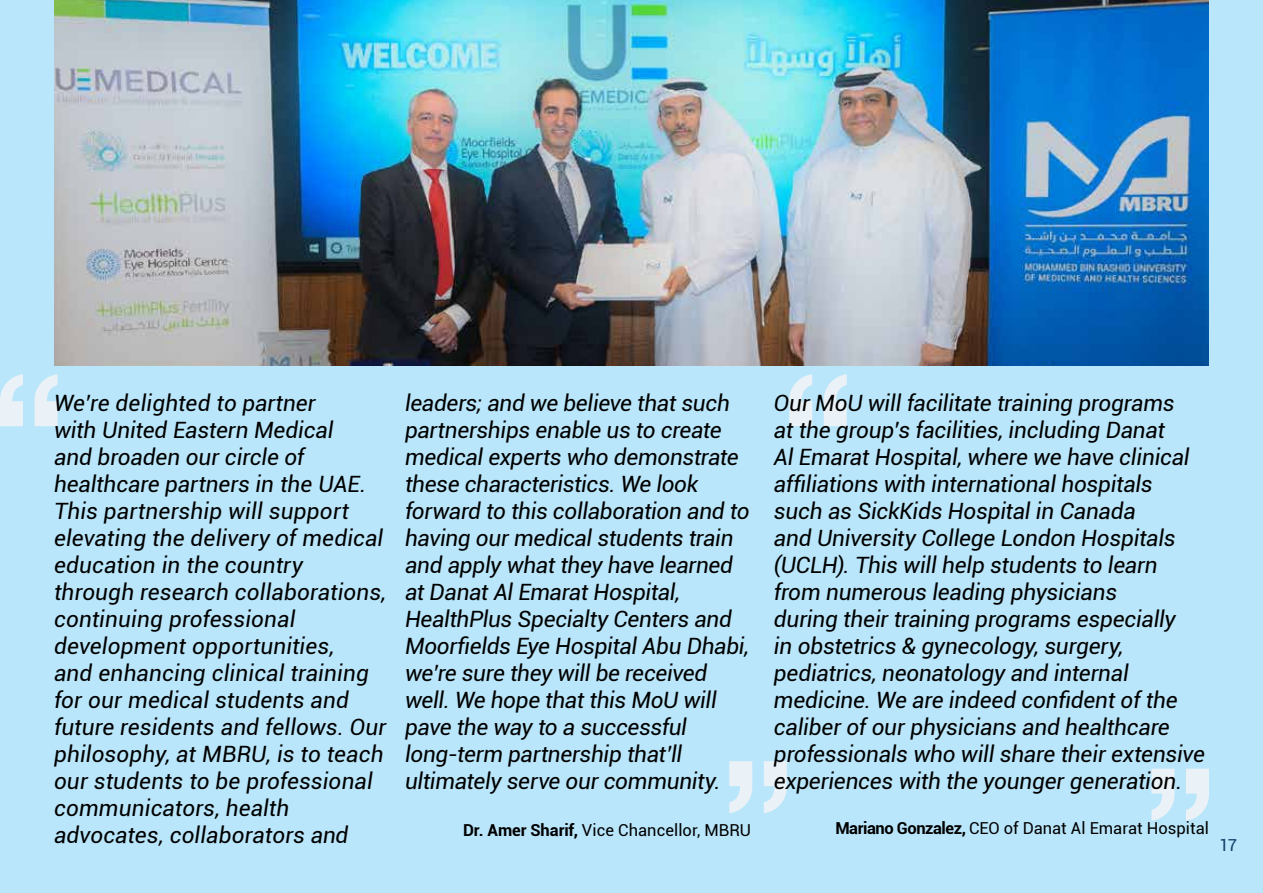
<style>
.page{position:relative;width:1263px;height:893px;background:#b9e6fa}
.page>*{position:absolute;margin:0;border:0;box-sizing:border-box;transform-origin:0 0}
.t1{font:italic 22.5px/27px "Roboto";letter-spacing:-.005em;color:#000}
.t2{font:16.5px "Roboto";color:#000}
.t3{font:16.5px "Roboto";color:#0e3e67}
.s1{font-weight:700}
</style>
<div class="page">
<svg style="left:0;top:374px;width:58px;height:52px"></svg>
<svg style="left:789px;top:374px;width:58px;height:52px"></svg>
<svg style="left:729px;top:761px;width:58px;height:52px"></svg>
<img style="left:54px;top:0;width:1155px;height:366px">
<svg style="left:1151px;top:769px;width:58px;height:52px"></svg>
<p class="t1" style="left:54px;top:389px;width:334px">We r e’ delighted to partner<br>with United Eastern Medical<br>and broaden our circle of healthcare partners in the UAE.<br>This partnership will support elevating the delivery of medical education in the country through research collaborations, continuing professional development opportunities,<br>and enhancing clinical training for our medical students and future residents and fellows. Our philosophy, at MBRU is, to teach our students to be professional communicators, health advocates, collaborators and</p>
<p class="t1" style="left:405px;top:389px;width:346px">leaders; and we believe that such partnerships enable us to create medical experts who demonstrate these characteristics. We look forward to this collaboration and to having our medical students train and apply what they have learned at Danat Al Emarat Hospital,<br>HealthPlus Specialty Centers and<br>Moorfields Eye Hospital Abu Dhabi, we r e’ sure they will be received well. We hope that this MoU will pave the way to a successful long-term partnership that l l’ ultimately serve our community.</p>
<p class="t2" style="left:463px;top:818px;width:289px"><span class="s1">Dr. Amer Sharif,</span> Vice Chancellor, MBRU</p>
<p class="t1" style="left:774px;top:389px;width:432px">Our MoU will facilitate training programs<br>at the group s’ facilities, including Danat<br>Al Emarat Hospital, where we have clinical affiliations with international hospitals such as SickKids Hospital in Canada<br>and University College London Hospitals (UCLH .) This will help students to learn from numerous leading physicians<br>during their training programs especially<br>in obstetrics &amp; gynecology, surgery, pediatrics, neonatology and internal medicine. We are indeed confident of the caliber of our physicians and healthcare professionals who will share their extensive experiences with the younger generation.</p>
<p class="t2" style="left:835px;top:817px;width:375px"><span class="s1">Mariano Gonzalez,</span> CEO of Danat Al Emarat Hospital</p>
<p class="t3" style="left:1219px;top:834px;width:19px">17</p>
</div>
